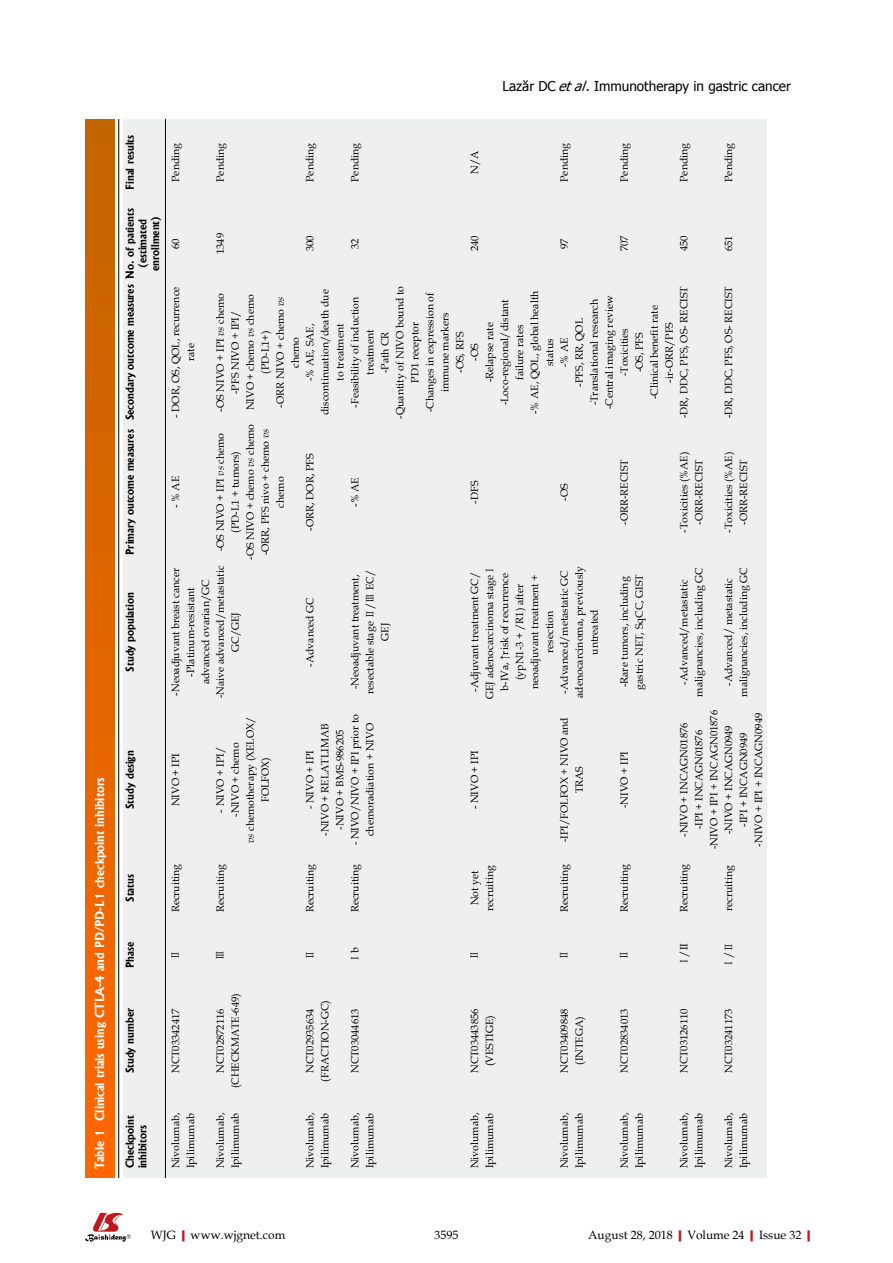
<style>
.page{position:relative;width:893px;height:1263px;background:#fff}
.page>*{position:absolute;margin:0;border:0;box-sizing:border-box;transform-origin:0 0}
.t1{font:13.5px "Tahoma";color:#000}
.t2{font:700 12px "Albertus";color:#fff}
.t3{font:12px "Book Antiqua";color:#000}
.t4{font:10.5px/15px "Book Antiqua";color:#000;text-align:center}
.t5{font:700 10.5px/12.6px "Albertus";color:#000}
.t6{font:9.75px "Koz Min Pro";color:#000}
.s1{font-style:italic}
.s2{font-family:"Koz Min Pro";font-size:9.75px}
.s3{font-family:"Book Antiqua";font-size:10.5px}
.s4{font-weight:700;color:#c01920}
</style>
<div class="page">
<svg style="left:85px;top:1213px;width:46px;height:29px"></svg>
<div style="left:123px;top:119px;width:644px;height:1059px;background:#eeefef"></div>
<div style="left:85px;top:119px;width:29px;height:1059px;background:linear-gradient(to bottom,#c16500,#f60)"></div>
<hr style="left:118px;top:119px;width:1px;height:1059px;background:#000">
<hr style="left:165px;top:119px;width:1px;height:1059px;background:#000">
<p class="t2" style="left:92px;top:1169px;width:394px;rotate:-90deg">Table 1 Clinical trials using CTLA-4 and PD/PD-L1 checkpoint inhibitors</p>
<p class="t1" style="left:502px;top:77px;width:290px">Lazăr DC <span class="s1">etal</span>. Immunotherapy in gastric cancer</p>
<p class="t5" style="left:124px;top:190px;width:56px;rotate:-90deg">Final results</p>
<p class="t5" style="left:124px;top:271px;width:64px;text-indent:-284px;rotate:-90deg">Primary outcome measures Secondary outcome measures No. of patients (estimated enrollment)</p>
<p class="t5" style="left:124px;top:671px;width:81px;rotate:-90deg">Study population</p>
<p class="t5" style="left:124px;top:809px;width:60px;rotate:-90deg">Study design</p>
<p class="t5" style="left:124px;top:902px;width:29px;rotate:-90deg">Status</p>
<p class="t4" style="left:168px;top:182px;width:40px;rotate:-90deg">Pending</p>
<p class="t4" style="left:213px;top:182px;width:40px;rotate:-90deg">Pending</p>
<p class="t4" style="left:302px;top:182px;width:40px;rotate:-90deg">Pending</p>
<p class="t4" style="left:347px;top:182px;width:40px;rotate:-90deg">Pending</p>
<p class="t4" style="left:467px;top:174px;width:25px;rotate:-90deg">N/A</p>
<p class="t4" style="left:557px;top:182px;width:40px;rotate:-90deg">Pending</p>
<p class="t4" style="left:616px;top:182px;width:40px;rotate:-90deg">Pending</p>
<p class="t4" style="left:676px;top:182px;width:40px;rotate:-90deg">Pending</p>
<p class="t4" style="left:721px;top:182px;width:40px;rotate:-90deg">Pending</p>
<p class="t4" style="left:168px;top:249px;width:12px;rotate:-90deg">60</p>
<p class="t4" style="left:213px;top:254px;width:22px;rotate:-90deg">1349</p>
<p class="t4" style="left:302px;top:251px;width:17px;rotate:-90deg">300</p>
<p class="t4" style="left:347px;top:249px;width:12px;rotate:-90deg">32</p>
<p class="t4" style="left:467px;top:251px;width:17px;rotate:-90deg">240</p>
<p class="t4" style="left:557px;top:249px;width:12px;rotate:-90deg">97</p>
<p class="t4" style="left:616px;top:251px;width:17px;rotate:-90deg">707</p>
<p class="t4" style="left:676px;top:251px;width:17px;rotate:-90deg">450</p>
<p class="t4" style="left:168px;top:418px;width:133px;rotate:-90deg">- DOR, OS, QOL, recurrence rate</p>
<p class="t4" style="left:347px;top:419px;width:134px;rotate:-90deg">-Feasibility of induction treatment<br>-Path CR<br>-Quantity of NIVO bound to<br>PD1 receptor<br>-Changes in expression of immune markers<br>-OS, RFS</p>
<p class="t4" style="left:676px;top:418px;width:134px;rotate:-90deg">-DR, DDC, PFS, OS- RECIST</p>
<p class="t4" style="left:302px;top:415px;width:127px;rotate:-90deg">-% AE, SAE, discontinuation/death due to treatment</p>
<p class="t4" style="left:467px;top:414px;width:125px;rotate:-90deg">-OS<br>-Relapse rate -Loco-regional/distant failure rates<br>-% AE, QOL, global health status</p>
<p class="t4" style="left:213px;top:412px;width:120px;rotate:-90deg">-OS NIVO + IPI <span class="s1">vs</span> chemo -PFS NIVO + IPI/<br>NIVO + chemo <span class="s1">vs</span> chemo (PD-L1+)<br>-ORR NIVO + chemo <span class="s1">vs </span>chemo</p>
<p class="t4" style="left:557px;top:409px;width:115px;rotate:-90deg">-% AE<br>-PFS, RR, QOL -Translational research -Central imaging review</p>
<p class="t4" style="left:616px;top:399px;width:96px;rotate:-90deg">-Toxicities<br>-OS, PFS<br>-Clinical benefit rate -ir-ORR/PFS</p>
<p class="t4" style="left:168px;top:508px;width:34px;rotate:-90deg">- % AE</p>
<p class="t4" style="left:213px;top:560px;width:137px;rotate:-90deg">-OS NIVO + IPI <span class="s1">vs</span> chemo (PD-L1 + tumors)<br>-OS NIVO + chemo <span class="s1">vs</span> chemo -ORR, PFS nivo + chemo <span class="s1">vs </span>chemo</p>
<p class="t4" style="left:302px;top:531px;width:79px;rotate:-90deg">-ORR, DOR, PFS</p>
<p class="t4" style="left:347px;top:507px;width:31px;rotate:-90deg">-% AE</p>
<p class="t4" style="left:467px;top:504px;width:24px;rotate:-90deg">-DFS</p>
<p class="t4" style="left:557px;top:501px;width:19px;rotate:-90deg">-OS</p>
<p class="t4" style="left:616px;top:525px;width:67px;rotate:-90deg">-ORR-RECIST</p>
<p class="t4" style="left:676px;top:533px;width:82px;rotate:-90deg">-Toxicities (%AE) -ORR-RECIST</p>
<p class="t4" style="left:213px;top:698px;width:134px;rotate:-90deg">-Naive advanced/metastatic<br>GC/GEJ</p>
<p class="t4" style="left:168px;top:696px;width:129px;rotate:-90deg">-Neoadjuvant breast cancer -Platinum-resistant advanced ovarian/GC</p>
<p class="t4" style="left:302px;top:667px;width:71px;rotate:-90deg">-Advanced GC</p>
<p class="t4" style="left:347px;top:694px;width:125px;rotate:-90deg">-Neoadjuvant treatment, resectable stage <span class="s2">Ⅱ</span>/<span class="s2">Ⅲ</span> EC/<br>GEJ</p>
<p class="t4" style="left:557px;top:698px;width:133px;rotate:-90deg">-Advanced/metastatic GC adenocarcinoma, previously untreated</p>
<p class="t4" style="left:467px;top:699px;width:136px;rotate:-90deg">-Adjuvant treatment GC/<br>GEJ adenocarcinoma stage<span class="s2">Ⅰ </span>b-IVa, ↑risk of recurrence (ypN1-3 + /R1) after neoadjuvant treatment + resection</p>
<p class="t4" style="left:616px;top:690px;width:117px;text-align:left;rotate:-90deg">-Rare tumors, including gastric NET, SqCC, GIST</p>
<p class="t4" style="left:676px;top:696px;width:131px;rotate:-90deg">-Advanced/metastatic malignancies, including GC</p>
<p class="t4" style="left:721px;top:251px;width:17px;rotate:-90deg">651</p>
<p class="t4" style="left:721px;top:418px;width:134px;rotate:-90deg">-DR, DDC, PFS, OS- RECIST</p>
<p class="t4" style="left:721px;top:533px;width:82px;rotate:-90deg">-Toxicities (%AE) -ORR-RECIST</p>
<p class="t4" style="left:721px;top:696px;width:131px;rotate:-90deg">-Advanced/ metastatic malignancies, including GC</p>
<p class="t4" style="left:168px;top:806px;width:55px;rotate:-90deg">NIVO + IPI</p>
<p class="t4" style="left:168px;top:912px;width:50px;rotate:-90deg">Recruiting</p>
<p class="t4" style="left:213px;top:843px;width:128px;rotate:-90deg">- NIVO + IPI/<br>-NIVO + chemo<br><span class="s1">vs</span> chemotherapy (XELOX/<br>FOLFOX)</p>
<p class="t4" style="left:213px;top:912px;width:50px;rotate:-90deg">Recruiting</p>
<p class="t4" style="left:347px;top:845px;width:133px;rotate:-90deg">- NIVO/NIVO + IPI prior to chemoradiation + NIVO</p>
<p class="t4" style="left:302px;top:836px;width:114px;rotate:-90deg">- NIVO + IPI<br>-NIVO + RELATLIMAB -NIVO + BMS-986205</p>
<p class="t4" style="left:302px;top:912px;width:50px;rotate:-90deg">Recruiting</p>
<p class="t4" style="left:347px;top:912px;width:50px;rotate:-90deg">Recruiting</p>
<p class="t4" style="left:467px;top:809px;width:61px;rotate:-90deg">- NIVO + IPI</p>
<p class="t4" style="left:467px;top:911px;width:47px;rotate:-90deg">Not yet recruiting</p>
<p class="t4" style="left:557px;top:842px;width:126px;rotate:-90deg">-IPI/FOLFOX + NIVO and<br>TRAS</p>
<p class="t4" style="left:557px;top:912px;width:50px;rotate:-90deg">Recruiting</p>
<p class="t4" style="left:616px;top:808px;width:58px;rotate:-90deg">-NIVO + IPI</p>
<p class="t4" style="left:616px;top:912px;width:50px;rotate:-90deg">Recruiting</p>
<p class="t4" style="left:676px;top:849px;width:141px;rotate:-90deg">-NIVO + INCAGN01876<br>-IPI + INCAGN01876<br>-NIVO + IPI + INCAGN01876</p>
<p class="t4" style="left:721px;top:847px;width:135px;rotate:-90deg">-NIVO + INCAGN0949<br>-IPI + INCAGN0949<br>-NIVO + IPI + INCAGN0949</p>
<p class="t4" style="left:676px;top:912px;width:50px;rotate:-90deg">Recruiting</p>
<p class="t4" style="left:721px;top:911px;width:47px;rotate:-90deg">recruiting</p>
<p class="t5" style="left:124px;top:968px;width:27px;rotate:-90deg">Phase</p>
<p class="t5" style="left:124px;top:1073px;width:67px;rotate:-90deg">Study number</p>
<p class="t5" style="left:124px;top:1168px;width:55px;rotate:-90deg">Checkpoint inhibitors</p>
<p class="t6" style="left:168px;top:959px;width:11px;rotate:-90deg">Ⅱ</p>
<p class="t4" style="left:168px;top:1073px;width:66px;rotate:-90deg">NCT03342417</p>
<p class="t4" style="left:168px;top:1168px;width:57px;text-align:left;rotate:-90deg">Nivolumab,<br>Ipilimumab</p>
<p class="t6" style="left:213px;top:959px;width:11px;rotate:-90deg">Ⅲ</p>
<p class="t4" style="left:213px;top:1088px;width:96px;rotate:-90deg">NCT02872116 (CHECKMATE-649)</p>
<p class="t4" style="left:213px;top:1168px;width:57px;text-align:left;rotate:-90deg">Nivolumab,<br>Ipilimumab</p>
<p class="t6" style="left:303px;top:959px;width:11px;rotate:-90deg">Ⅱ</p>
<p class="t4" style="left:302px;top:1081px;width:83px;rotate:-90deg">NCT02935634 (FRACTION-GC)</p>
<p class="t4" style="left:302px;top:1168px;width:57px;text-align:left;rotate:-90deg">Nivolumab,<br>Ipilimumab</p>
<p class="t6" style="left:348px;top:962px;width:17px;rotate:-90deg">Ⅰ<span class="s3">b</span></p>
<p class="t4" style="left:347px;top:1073px;width:66px;rotate:-90deg">NCT03044613</p>
<p class="t4" style="left:347px;top:1168px;width:57px;text-align:left;rotate:-90deg">Nivolumab,<br>Ipilimumab</p>
<p class="t6" style="left:467px;top:959px;width:11px;rotate:-90deg">Ⅱ</p>
<p class="t4" style="left:467px;top:1073px;width:66px;rotate:-90deg">NCT03443856 (VESTIGE)</p>
<p class="t4" style="left:467px;top:1168px;width:57px;text-align:left;rotate:-90deg">Nivolumab,<br>Ipilimumab</p>
<p class="t6" style="left:557px;top:959px;width:11px;rotate:-90deg">Ⅱ</p>
<p class="t4" style="left:557px;top:1073px;width:66px;rotate:-90deg">NCT03409848 (INTEGA)</p>
<p class="t4" style="left:557px;top:1168px;width:57px;text-align:left;rotate:-90deg">Nivolumab,<br>Ipilimumab</p>
<p class="t6" style="left:617px;top:959px;width:11px;rotate:-90deg">Ⅱ</p>
<p class="t4" style="left:616px;top:1073px;width:66px;rotate:-90deg">NCT02834013</p>
<p class="t4" style="left:616px;top:1168px;width:57px;text-align:left;rotate:-90deg">Nivolumab,<br>Ipilimumab</p>
<p class="t4" style="left:676px;top:966px;width:25px;rotate:-90deg"><span class="s2">Ⅰ</span>/II</p>
<p class="t4" style="left:676px;top:1073px;width:66px;rotate:-90deg">NCT03126110</p>
<p class="t4" style="left:676px;top:1168px;width:57px;text-align:left;rotate:-90deg">Nivolumab,<br>Ipilimumab</p>
<p class="t6" style="left:722px;top:968px;width:27px;rotate:-90deg">Ⅰ<span class="s3">/</span>Ⅱ</p>
<p class="t4" style="left:721px;top:1073px;width:66px;rotate:-90deg">NCT03241173</p>
<p class="t4" style="left:721px;top:1168px;width:57px;text-align:left;rotate:-90deg">Nivolumab,<br>Ipilimumab</p>
<p class="t3" style="left:151px;top:1226px;width:136px">WJG<span class="s4">|</span>www.wjgnet.com</p>
<p class="t3" style="left:434px;top:1226px;width:25px">3595</p>
<p class="t3" style="left:588px;top:1226px;width:229px">August 28, 2018<span class="s4">|</span>Volume 24<span class="s4">|</span>Issue 32<span class="s4">|</span></p>
</div>
